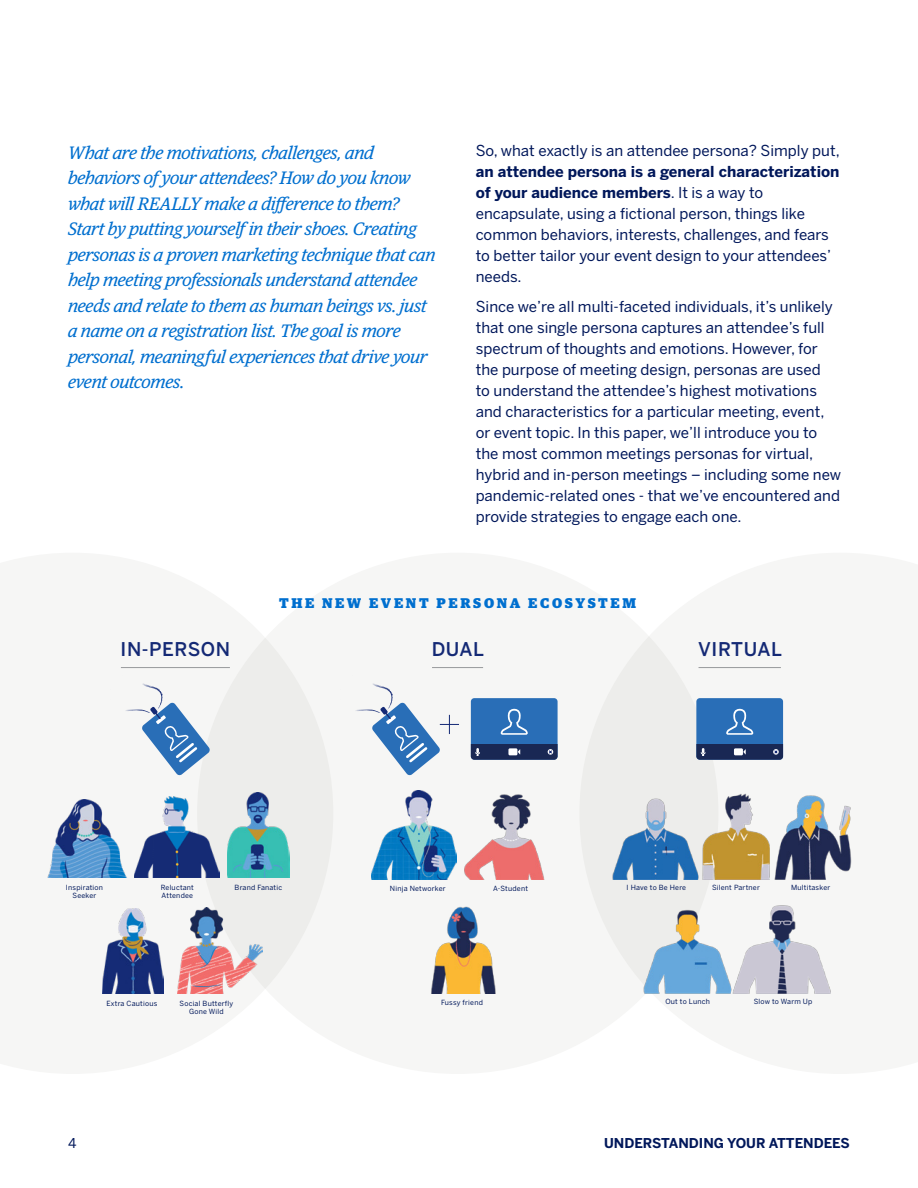
<style>
.page{position:relative;width:918px;height:1188px;background:#fff}
.page>*{position:absolute;margin:0;border:0;box-sizing:border-box;transform-origin:0 0}
.Sub_med_all_caps{font:500 18.75px "Benton Sans";letter-spacing:.03em;color:#142975}
.GBT_Intro_copy_itali{font:italic 18px/25.5px "Guardian Egyp";letter-spacing:-.01em;color:#006fcf}
.GBT_Body_1{font:15px/21px "Benton Sans";color:#00175a}
.t1{font:900 14.1px "Guardian Egyp";letter-spacing:.19em;color:#006fcf}
.t2{font:700 13.5px "Benton Sans";color:#00175a}
.t3{font:13.5px "Benton Sans";color:#00175a}
.Persona_label{font:7.05px/8.4px "Benton Sans";letter-spacing:.03em;color:#00175a;text-align:center}
.s1{font-weight:700}
</style>
<div class="page">
<div style="left:197px;top:553px;width:521px;height:521px;background:#f6f6f5;border-radius:50%"></div>
<hr style="left:121px;top:667px;width:109px;height:1px;background:#97999b">
<hr style="left:432px;top:667px;width:51px;height:1px;background:#97999b">
<hr style="left:699px;top:667px;width:82px;height:1px;background:#97999b">
<img style="left:643px;top:908px;width:79px;height:85px">
<img style="left:431px;top:906px;width:65px;height:87px">
<img style="left:612px;top:799px;width:59px;height:80px">
<img style="left:371px;top:790px;width:85px;height:89px">
<img style="left:464px;top:794px;width:80px;height:85px">
<img style="left:722px;top:905px;width:109px;height:88px">
<img style="left:800px;top:795px;width:52px;height:84px">
<img style="left:671px;top:775px;width:129px;height:104px">
<img style="left:227px;top:793px;width:62px;height:85px">
<img style="left:103px;top:908px;width:61px;height:85px">
<img style="left:135px;top:797px;width:85px;height:81px">
<img style="left:177px;top:907px;width:85px;height:87px">
<img style="left:47px;top:799px;width:81px;height:79px">
<div style="left:696px;top:698px;width:87px;height:62px;background:#296eb7;border-radius:3px"></div>
<svg style="left:696px;top:744px;width:87px;height:16px"></svg>
<svg style="left:726px;top:709px;width:27px;height:26px"></svg>
<div style="left:471px;top:698px;width:87px;height:62px;background:#296eb7;border-radius:3px"></div>
<svg style="left:471px;top:744px;width:87px;height:16px"></svg>
<svg style="left:501px;top:709px;width:27px;height:26px"></svg>
<svg style="left:355px;top:683px;width:104px;height:93px"></svg>
<svg style="left:110px;top:675px;width:100px;height:101px"></svg>
<p class="GBT_Intro_copy_itali" style="left:68px;top:139px;width:369px">What are the motivations, challenges, and behaviors of your attendees? How do you know what will REALLY make a difference to them?<br>Start by putting yourself in their shoes. Creating personas is a proven marketing technique that can help meeting professionals understand attendee needs and relate to them as human beings vs. just a name on a registration list. The goal is more personal, meaningful experiences that drive your event outcomes.</p>
<p class="GBT_Body_1" style="left:476px;top:140px;width:366px">So, what exactly is an attendee persona? Simply put, <span class="s1">an attendee persona is a general characterization of your audience members</span>. It is a way to encapsulate, using a fictional person, things like common behaviors, interests, challenges, and fears to better tailor your event design to your attendees’ needs.</p>
<p class="GBT_Body_1" style="left:476px;top:296px;width:367px">Since we’re all multi-faceted individuals, it’s unlikely that one single persona captures an attendee’s full spectrum of thoughts and emotions. However, for the purpose of meeting design, personas are used<br>to understand the attendee’s highest motivations and characteristics for a particular meeting, event, or event topic. In this paper, we’ll introduce you to the most common meetings personas for virtual, hybrid and in-person meetings – including some new pandemic-related ones - that we’ve encountered and provide strategies to engage each one.</p>
<p class="t1" style="left:279px;top:592px;width:359px">THE NEW EVENT PERSONA ECOSYSTEM</p>
<p class="Sub_med_all_caps" style="left:121px;top:638px;width:111px">IN-PERSON</p>
<p class="Sub_med_all_caps" style="left:432px;top:638px;width:54px">DUAL</p>
<p class="Sub_med_all_caps" style="left:698px;top:638px;width:85px">VIRTUAL</p>
<p class="Persona_label" style="left:66px;top:883px;width:39px">Inspiration<br>Seeker</p>
<p class="Persona_label" style="left:390px;top:884px;width:57px">Ninja Networker</p>
<p class="Persona_label" style="left:627px;top:884px;width:61px">I Have to Be Here</p>
<p class="Persona_label" style="left:161px;top:883px;width:35px;text-align:left">Reluctant<br>Attendee</p>
<p class="Persona_label" style="left:235px;top:883px;width:49px">Brand Fanatic</p>
<p class="Persona_label" style="left:493px;top:884px;width:37px">A-Student</p>
<p class="Persona_label" style="left:712px;top:884px;width:49px">Silent Partner</p>
<p class="Persona_label" style="left:791px;top:884px;width:41px">Multitasker</p>
<p class="Persona_label" style="left:107px;top:999px;width:52px">Extra Cautious</p>
<p class="Persona_label" style="left:180px;top:999px;width:55px">Social Butterfly<br>Gone Wild</p>
<p class="Persona_label" style="left:441px;top:998px;width:43px">Fussy friend</p>
<p class="Persona_label" style="left:665px;top:997px;width:46px">Out to Lunch</p>
<p class="Persona_label" style="left:754px;top:997px;width:60px">Slow to Warm Up</p>
<p class="t3" style="left:68px;top:1135px;width:10px">4</p>
<p class="t2" style="left:604px;top:1135px;width:247px">UNDERSTANDING YOUR ATTENDEES</p>
</div>
